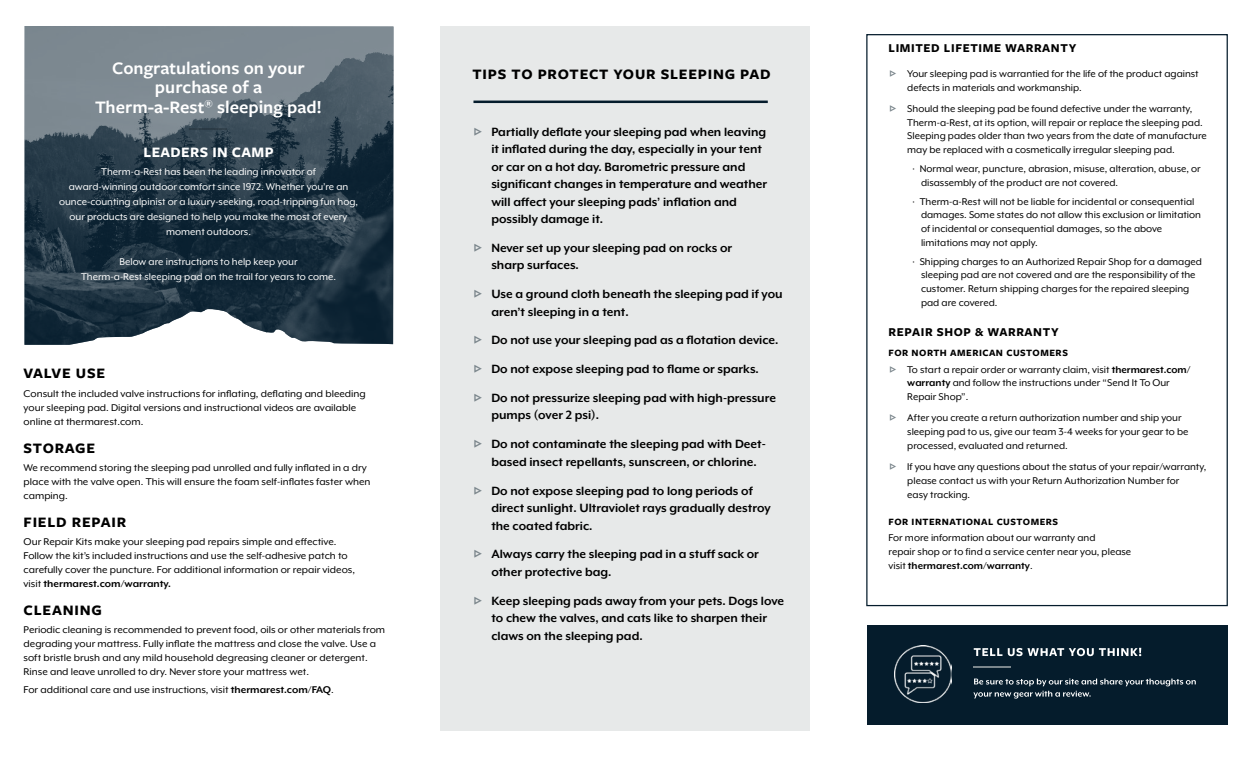
<style>
.page{position:relative;width:1258px;height:764px;background:#fff}
.page>*{position:absolute;margin:0;border:0;box-sizing:border-box;transform-origin:0 0}
.t1{font:600 18.25px/19.5px "Freight Sans Pro";color:#fff;text-align:center}
.t2{font:700 15px "Freight Sans Pro";letter-spacing:.05em;color:#000}
.t3{font:700 15px "Freight Sans Pro";letter-spacing:.025em;color:#fff}
.t4{font:700 13.75px/17.5px "Mr Eaves XL Mod OT";color:#000}
.t5{font:700 12.5px "Freight Sans Pro";letter-spacing:.05em;color:#000}
.t6{font:11.25px/13.8px "Mr Eaves XL Mod OT";color:#000}
.t7{font:11.25px/15px "Mr Eaves XL Mod OT";color:#fff;text-align:center}
.t8{font:700 10px "Freight Sans Pro";letter-spacing:.05em;color:#000}
.s1{font-weight:700}
.s2{font-family:"Freight Sans Pro";font-weight:500;color:#7b868c}
</style>
<div class="page">
<div style="left:868px;top:625px;width:360px;height:99px;background:#051c2c"></div>
<svg style="left:973px;top:678px;width:223px;height:20px"></svg>
<svg style="left:974px;top:648px;width:167px;height:8px"></svg>
<hr style="left:973px;top:666px;width:38px;height:2px;background:#7b868c">
<img style="left:895px;top:645px;width:57px;height:57px">
<img style="left:24px;top:26px;width:369px;height:319px">
<div style="left:440px;top:27px;width:369px;height:703px;background:#e7e9e9"></div>
<hr style="left:473px;top:101px;width:295px;height:2px;background:#051c2c">
<h1 class="t1" style="left:95px;top:57px;width:228px">Congratulations on your purchase of a<br>Therm-a-Rest<sup>®</sup> sleeping pad!</h1>
<h2 class="t3" style="left:144px;top:141px;width:132px">LEADERS IN CAMP</h2>
<p class="t7" style="left:59px;top:164px;width:301px">Therm-a-Rest has been the leading innovator of<br>award-winning outdoor comfort since 1972. Whether you’re an ounce-counting alpinist or a luxury-seeking, road-tripping fun hog, our products are designed to help you make the most of every moment outdoors.</p>
<p class="t7" style="left:81px;top:254px;width:257px">Below are instructions to help keep your<br>Therm-a-Rest sleeping pad on the trail for years to come.</p>
<h2 class="t2" style="left:24px;top:363px;width:83px">VALVE USE</h2>
<p class="t6" style="left:24px;top:387px;width:344px">Consult the included valve instructions for inflating, deflating and bleeding your sleeping pad. Digital versions and instructional videos are available online at thermarest.com.</p>
<h2 class="t2" style="left:24px;top:437px;width:73px">STORAGE</h2>
<p class="t6" style="left:24px;top:461px;width:348px">We recommend storing the sleeping pad unrolled and fully inflated in a dry place with the valve open. This will ensure the foam self-inflates faster when camping.</p>
<h2 class="t2" style="left:24px;top:511px;width:104px">FIELD REPAIR</h2>
<p class="t6" style="left:24px;top:535px;width:333px">Our Repair Kits make your sleeping pad repairs simple and effective.<br>Follow the kit’s included instructions and use the self-adhesive patch to carefully cover the puncture. For additional information or repair videos, visit <span class="s1">thermarest.com/warranty.</span></p>
<h2 class="t2" style="left:24px;top:599px;width:80px">CLEANING</h2>
<p class="t6" style="left:24px;top:623px;width:363px">Periodic cleaning is recommended to prevent food, oils or other materials from degrading your mattress. Fully inflate the mattress and close the valve. Use a soft bristle brush and any mild household degreasing cleaner or detergent.<br>Rinse and leave unrolled to dry. Never store your mattress wet.</p>
<p class="t6" style="left:24px;top:683px;width:312px">For additional care and use instructions, visit <span class="s1">thermarest.com/FAQ</span>.</p>
<h2 class="t2" style="left:473px;top:63px;width:299px">TIPS TO PROTECT YOUR SLEEPING PAD</h2>
<p class="t4" style="left:491px;top:123px;width:277px;text-indent:-19px"><span class="s2">B</span> Partially deflate your sleeping pad when leaving it inflated during the day, especially in your tent or car on a hot day. Barometric pressure and significant changes in temperature and weather will affect your sleeping pads’ inflation and possibly damage it.</p>
<p class="t4" style="left:491px;top:239px;width:242px;text-indent:-19px"><span class="s2">B</span> Never set up your sleeping pad on rocks or sharp surfaces.</p>
<p class="t4" style="left:491px;top:285px;width:293px;text-indent:-19px"><span class="s2">B</span> Use a ground cloth beneath the sleeping pad if you aren’t sleeping in a tent.</p>
<p class="t4" style="left:473px;top:326px;width:307px;line-height:28.8px"><span class="s2">B</span> Do not use your sleeping pad as a flotation device.<br><span class="s2">B</span> Do not expose sleeping pad to flame or sparks.<br><span class="s2">B</span> Do not pressurize sleeping pad with high-pressure</p>
<p class="t4" style="left:473px;top:401px;width:295px;line-height:28.8px;text-indent:19px">pumps (over 2 psi).<br><span class="s2">B</span> Do not contaminate the sleeping pad with Deet-</p>
<p class="t4" style="left:473px;top:447px;width:286px;line-height:28.8px;text-align:right">based insect repellants, sunscreen, or chlorine.<br><span class="s2">B</span> Do not expose sleeping pad to long periods of</p>
<p class="t4" style="left:491px;top:499px;width:281px">direct sunlight. Ultraviolet rays gradually destroy the coated fabric.</p>
<p class="t4" style="left:491px;top:545px;width:269px;text-indent:-19px"><span class="s2">B</span> Always carry the sleeping pad in a stuff sack or other protective bag.</p>
<p class="t4" style="left:491px;top:591px;width:294px;text-indent:-19px"><span class="s2">B</span> Keep sleeping pads away from your pets. Dogs love to chew the valves, and cats like to sharpen their claws on the sleeping pad.</p>
<p class="t5" style="left:889px;top:39px;width:189px">LIMITED LIFETIME WARRANTY</p>
<p class="t6" style="left:907px;top:67px;width:293px;text-indent:-19px"><span class="s2">B</span> Your sleeping pad is warrantied for the life of the product against defects in materials and workmanship.</p>
<p class="t6" style="left:907px;top:102px;width:301px;text-indent:-19px"><span class="s2">B</span> Should the sleeping pad be found defective under the warranty, Therm-a-Rest, at its option, will repair or replace the sleeping pad.<br>Sleeping pades older than two years from the date of manufacture may be replaced with a cosmetically irregular sleeping pad.</p>
<p class="t6" style="left:921px;top:162px;width:281px;text-indent:-9px">· Normal wear, puncture, abrasion, misuse, alteration, abuse, or disassembly of the product are not covered.</p>
<p class="t6" style="left:921px;top:194px;width:282px;text-indent:-9px">· Therm-a-Rest will not be liable for incidental or consequential damages. Some states do not allow this exclusion or limitation of incidental or consequential damages, so the above limitations may not apply.</p>
<p class="t6" style="left:921px;top:254px;width:282px;text-indent:-9px">· Shipping charges to an Authorized Repair Shop for a damaged sleeping pad are not covered and are the responsibility of the customer. Return shipping charges for the repaired sleeping pad are covered.</p>
<p class="t5" style="left:889px;top:323px;width:172px">REPAIR SHOP &amp; WARRANTY</p>
<p class="t8" style="left:889px;top:346px;width:181px">FOR NORTH AMERICAN CUSTOMERS</p>
<p class="t6" style="left:907px;top:362px;width:285px;text-indent:-19px"><span class="s2">B</span> To start a repair order or warranty claim, visit <span class="s1">thermarest.com/ warranty</span> and follow the instructions under “Send It To Our<br>Repair Shop”.</p>
<p class="t6" style="left:907px;top:411px;width:283px;text-indent:-19px"><span class="s2">B</span> After you create a return authorization number and ship your sleeping pad to us, give our team 3-4 weeks for your gear to be processed, evaluated and returned.</p>
<p class="t6" style="left:907px;top:460px;width:301px;text-indent:-19px"><span class="s2">B</span> If you have any questions about the status of your repair/warranty, please contact us with your Return Authorization Number for<br>easy tracking.</p>
<p class="t8" style="left:889px;top:515px;width:171px">FOR INTERNATIONAL CUSTOMERS</p>
<p class="t6" style="left:889px;top:531px;width:244px">For more information about our warranty and<br>repair shop or to find a service center near you, please visit <span class="s1">thermarest.com/warranty</span>.</p>
</div>
